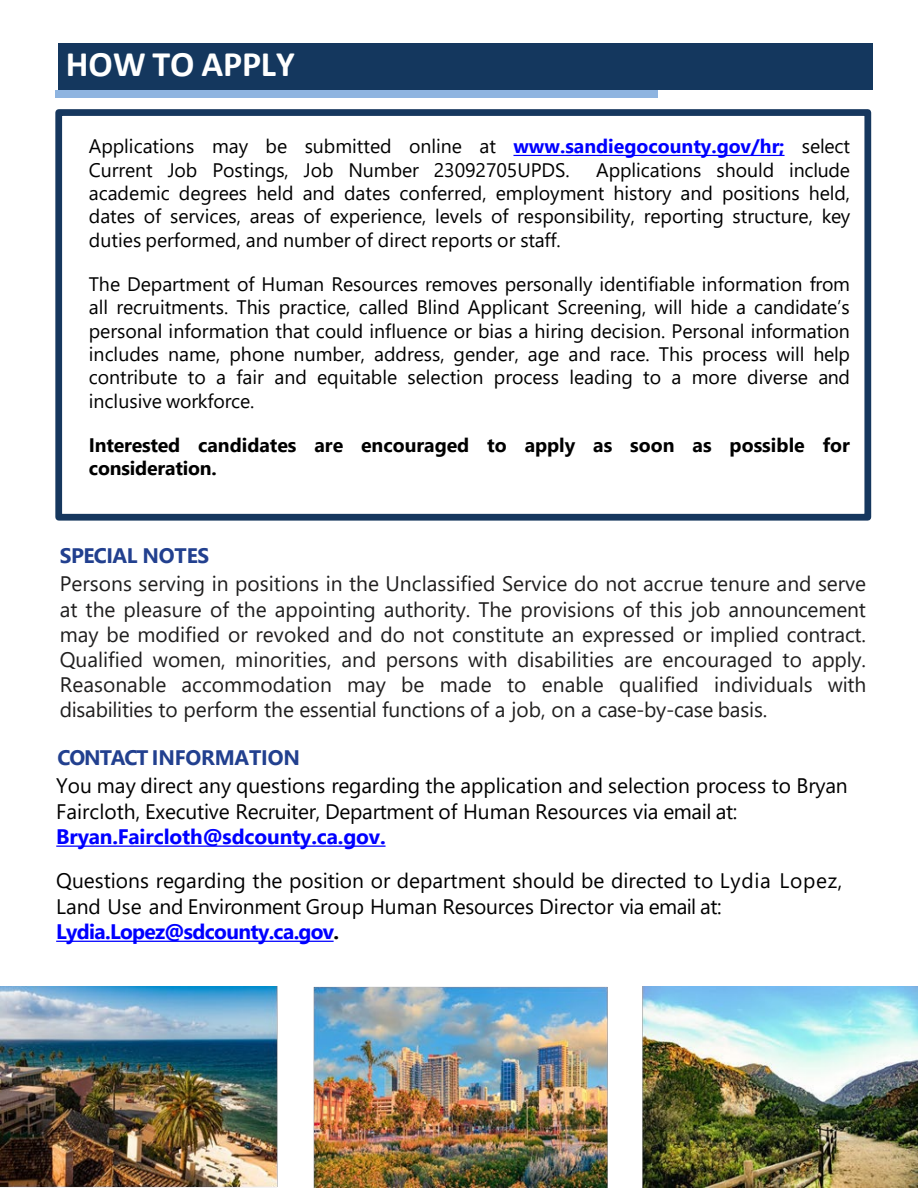
<style>
.page{position:relative;width:918px;height:1188px;background:#fff}
.page>*{position:absolute;margin:0;border:0;box-sizing:border-box;transform-origin:0 0}
.t1{font:700 36px "Calibri";letter-spacing:-.005em;color:#fff}
.t2{font:21px/25.2px "Segoe UI";letter-spacing:-.01em;color:#201f1f;text-align:justify}
.t3{font:21px/25.2px "Segoe UI";color:#000}
.t4{font:700 21px "Segoe UI";letter-spacing:-.01em;color:#22408f}
.t5{font:19.5px/23.4px "Segoe UI";color:#000;text-align:justify}
.t6{font:700 19.5px/23.4px "Segoe UI";color:#000}
.s1{font-weight:700;color:#00f}
.s2{font-weight:700}
</style>
<div class="page">
<div style="left:58px;top:43px;width:815px;height:47px;background:#14375e"></div>
<div style="left:55px;top:90px;width:603px;height:7px;background:#8eb4e0"></div>
<img style="left:0;top:987px;width:918px;height:201px">
<div style="left:55px;top:109px;width:816px;height:412px;border:7px solid #16375e"></div>
<svg style="left:513px;top:155px;width:272px;height:1px"></svg>
<svg style="left:56px;top:846px;width:330px;height:1px"></svg>
<svg style="left:56px;top:941px;width:278px;height:1px"></svg>
<h2 class="t1" style="left:66px;top:39px;width:230px">HOW TO APPLY</h2>
<p class="t5" style="left:89px;top:133px;width:763px">Applications may be submitted online at <span class="s1">www.sandiegocounty.gov/hr;</span> select<br>Current Job Postings, Job Number 23092705UPDS.</p>
<p class="t5" style="left:89px;top:156px;width:763px;text-indent:507px">Applications should include academic degrees held and dates conferred, employment history and positions held, dates of services, areas of experience, levels of responsibility, reporting structure, key duties performed, and number of direct reports or staff.</p>
<p class="t5" style="left:89px;top:270px;width:763px">The Department of Human Resources removes personally identifiable information from all recruitments. This practice, called Blind Applicant Screening, will hide a candidate’s personal information that could influence or bias a hiring decision. Personal information includes name, phone number, address, gender, age and race. This process will help contribute to a fair and equitable selection process leading to a more diverse and inclusive workforce.</p>
<p class="t6" style="left:89px;top:432px;width:763px">Interested candidates are encouraged to apply as soon as possible for consideration.</p>
<p class="t4" style="left:60px;top:536px;width:151px">SPECIAL NOTES</p>
<p class="t2" style="left:60px;top:570px;width:808px">Persons serving in positions in the Unclassified Service do not accrue tenure and serve at the pleasure of the appointing authority. The provisions of this job announcement may be modified or revoked and do not constitute an expressed or implied contract.<br>Qualified women, minorities, and persons with disabilities are encouraged to apply.<br>Reasonable accommodation may be made to enable qualified individuals with disabilities to perform the essential functions of a job, on a case-by-case basis.</p>
<p class="t4" style="left:58px;top:738px;width:244px">CONTACT INFORMATION</p>
<p class="t3" style="left:56px;top:771px;width:793px">You may direct any questions regarding the application and selection process to Bryan<br>Faircloth, Executive Recruiter, Department of Human Resources via email at:<br><span class="s1">Bryan.Faircloth@sdcounty.ca.gov.</span></p>
<p class="t3" style="left:56px;top:867px;width:788px">Questions regarding the position or department should be directed to Lydia Lopez,<br>Land Use and Environment Group Human Resources Director via email at:<br><span class="s1">Lydia.Lopez@sdcounty.ca.gov</span><span class="s2">.</span></p>
</div>
